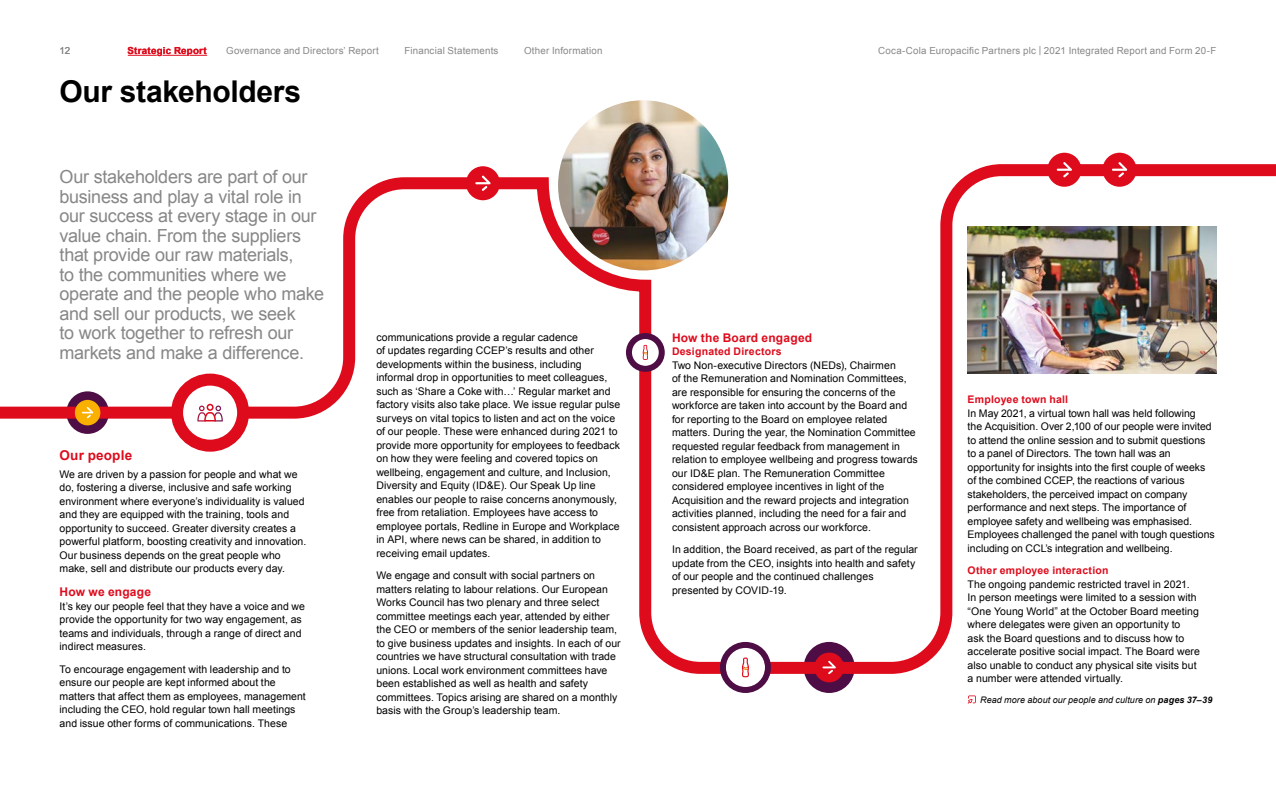
<style>
.page{position:relative;width:1276px;height:787px;background:#fff}
.page>*{position:absolute;margin:0;border:0;box-sizing:border-box;transform-origin:0 0}
.t1{font:700 30px "Arial";letter-spacing:-.01em;color:#000}
.t2{font:18px/19.5px "Arial";letter-spacing:-.015em;color:#878787}
.t3{font:700 13.5px "Arial";letter-spacing:.015em;color:#de0b1c}
.t4{font:700 12px "Arial";letter-spacing:.015em;color:#de0b1c}
.t5{font:10.5px/13.5px "Arial";letter-spacing:.005em;color:#000}
.t6{font:700 10.5px "Arial";letter-spacing:.02em;color:#de0b1c}
.t7{font:9.75px "Arial";letter-spacing:.02em;color:#878787}
.t8{font:700 9.75px "Arial";letter-spacing:.025em;color:#de0b1c}
.t9{font:italic 9px "Arial";letter-spacing:.01em;color:#000}
.s1{font-weight:700}
</style>
<div class="page">
<div style="left:803px;top:642px;width:51px;height:51px;background:#4e0e45;border-radius:50%"></div>
<svg style="left:639px;top:158px;width:637px;height:522px"></svg>
<div style="left:66px;top:391px;width:43px;height:43px;background:#4e0e45;border-radius:50%"></div>
<img style="left:558px;top:100px;width:170px;height:170px;border-radius:85px">
<svg style="left:0;top:177px;width:462px;height:247px"></svg>
<svg style="left:462px;top:171px;width:195px;height:211px"></svg>
<svg style="left:178px;top:380px;width:64px;height:65px"></svg>
<div style="left:171px;top:373px;width:78px;height:78px;border:12px solid #de0b1c;border-radius:50%"></div>
<svg style="left:197px;top:404px;width:26px;height:17px"></svg>
<div style="left:75px;top:400px;width:25px;height:25px;background:#f9b000;border-radius:50%"></div>
<svg style="left:82px;top:407px;width:12px;height:11px"></svg>
<div style="left:466px;top:166px;width:34px;height:34px;background:#de0b1c;border-radius:50%"></div>
<svg style="left:475px;top:175px;width:16px;height:16px"></svg>
<div style="left:1102px;top:153px;width:34px;height:34px;background:#de0b1c;border-radius:50%"></div>
<svg style="left:1112px;top:162px;width:15px;height:15px"></svg>
<div style="left:1047px;top:153px;width:34px;height:34px;background:#de0b1c;border-radius:50%"></div>
<svg style="left:1056px;top:162px;width:16px;height:15px"></svg>
<div style="left:632px;top:340px;width:26px;height:25px;background:#fff;border-radius:50%"></div>
<div style="left:631px;top:339px;width:28px;height:27px;border:2px solid #fff;border-radius:50%"></div>
<div style="left:626px;top:333px;width:39px;height:39px;border:6px solid #4e0e45;border-radius:50%"></div>
<svg style="left:642px;top:345px;width:6px;height:15px"></svg>
<div style="left:727px;top:648px;width:37px;height:38px;background:#fff;border-radius:50%"></div>
<div style="left:725px;top:647px;width:40px;height:40px;border:2px solid #fff;border-radius:50%"></div>
<div style="left:720px;top:642px;width:51px;height:51px;border:6px solid #4e0e45;border-radius:50%"></div>
<svg style="left:742px;top:657px;width:7px;height:20px"></svg>
<div style="left:814px;top:652px;width:30px;height:30px;background:#de0b1c;border-radius:50%"></div>
<svg style="left:822px;top:660px;width:14px;height:14px"></svg>
<img style="left:967px;top:226px;width:249px;height:147px">
<svg style="left:968px;top:695px;width:8px;height:8px"></svg>
<svg style="left:128px;top:55px;width:79px;height:1px"></svg>
<p class="t7" style="left:60px;top:44px;width:12px">12</p>
<p class="t8" style="left:128px;top:44px;width:81px">Strategic Report</p>
<p class="t7" style="left:226px;top:44px;width:154px">Governance and Directors’ Report</p>
<p class="t7" style="left:404px;top:44px;width:95px">Financial Statements</p>
<p class="t7" style="left:524px;top:44px;width:80px">Other Information</p>
<p class="t7" style="left:878px;top:44px;width:340px">Coca-Cola Europacific Partners plc | 2021 Integrated Report and Form 20-F</p>
<h1 class="t1" style="left:60px;top:72px;width:243px">Our stakeholders</h1>
<p class="t2" style="left:60px;top:167px;width:266px">Our stakeholders are part of our business and play a vital role in our success at every stage in our value chain. From the suppliers that provide our raw materials,<br>to the communities where we operate and the people who make and sell our products, we seek<br>to work together to refresh our markets and make a difference.</p>
<p class="t3" style="left:60px;top:446px;width:74px">Our people</p>
<p class="t5" style="left:60px;top:467px;width:248px">We are driven by a passion for people and what we do, fostering a diverse, inclusive and safe working environment where everyone’s individuality is valued and they are equipped with the training, tools and opportunity to succeed. Greater diversity creates a powerful platform, boosting creativity and innovation.<br>Our business depends on the great people who make, sell and distribute our products every day.</p>
<p class="t4" style="left:60px;top:584px;width:93px">How we engage</p>
<p class="t5" style="left:60px;top:599px;width:247px">It’s key our people feel that they have a voice and we provide the opportunity for two way engagement, as teams and individuals, through a range of direct and indirect measures.</p>
<p class="t5" style="left:60px;top:662px;width:248px">To encourage engagement with leadership and to ensure our people are kept informed about the matters that affect them as employees, management including the CEO, hold regular town hall meetings and issue other forms of communications. These</p>
<p class="t5" style="left:376px;top:330px;width:245px">communications provide a regular cadence<br>of updates regarding CCEP’s results and other developments within the business, including informal drop in opportunities to meet colleagues, such as ‘Share a Coke with…’ Regular market and factory visits also take place. We issue regular pulse surveys on vital topics to listen and act on the voice of our people. These were enhanced during 2021 to provide more opportunity for employees to feedback on how they were feeling and covered topics on wellbeing, engagement and culture, and Inclusion, Diversity and Equity (ID&amp;E). Our Speak Up line enables our people to raise concerns anonymously, free from retaliation. Employees have access to employee portals, Redline in Europe and Workplace in API, where news can be shared, in addition to receiving email updates.</p>
<p class="t5" style="left:376px;top:569px;width:246px">We engage and consult with social partners on matters relating to labour relations. Our European Works Council has two plenary and three select committee meetings each year, attended by either the CEO or members of the senior leadership team, to give business updates and insights. In each of our countries we have structural consultation with trade unions. Local work environment committees have been established as well as health and safety committees. Topics arising are shared on a monthly basis with the Group’s leadership team.</p>
<p class="t4" style="left:672px;top:329px;width:142px">How the Board engaged</p>
<p class="t6" style="left:672px;top:344px;width:111px">Designated Directors</p>
<p class="t5" style="left:672px;top:358px;width:247px">Two Non-executive Directors (NEDs), Chairmen<br>of the Remuneration and Nomination Committees, are responsible for ensuring the concerns of the workforce are taken into account by the Board and for reporting to the Board on employee related matters. During the year, the Nomination Committee requested regular feedback from management in relation to employee wellbeing and progress towards our ID&amp;E plan. The Remuneration Committee considered employee incentives in light of the Acquisition and the reward projects and integration activities planned, including the need for a fair and consistent approach across our workforce.</p>
<p class="t5" style="left:672px;top:543px;width:247px">In addition, the Board received, as part of the regular update from the CEO, insights into health and safety of our people and the continued challenges presented by COVID-19.</p>
<p class="t6" style="left:967px;top:392px;width:102px">Employee town hall</p>
<p class="t5" style="left:967px;top:406px;width:249px">In May 2021, a virtual town hall was held following<br>the Acquisition. Over 2,100 of our people were invited to attend the online session and to submit questions to a panel of Directors. The town hall was an opportunity for insights into the first couple of weeks of the combined CCEP, the reactions of various stakeholders, the perceived impact on company performance and next steps. The importance of employee safety and wellbeing was emphasised.<br>Employees challenged the panel with tough questions including on CCL’s integration and wellbeing.</p>
<p class="t6" style="left:967px;top:563px;width:142px">Other employee interaction</p>
<p class="t5" style="left:967px;top:577px;width:234px">The ongoing pandemic restricted travel in 2021.<br>In person meetings were limited to a session with “One Young World” at the October Board meeting where delegates were given an opportunity to<br>ask the Board questions and to discuss how to accelerate positive social impact. The Board were also unable to conduct any physical site visits but a number were attended virtually.</p>
<p class="t9" style="left:980px;top:693px;width:234px">Read more about our people and culture on <span class="s1">pages 37–39</span></p>
</div>
